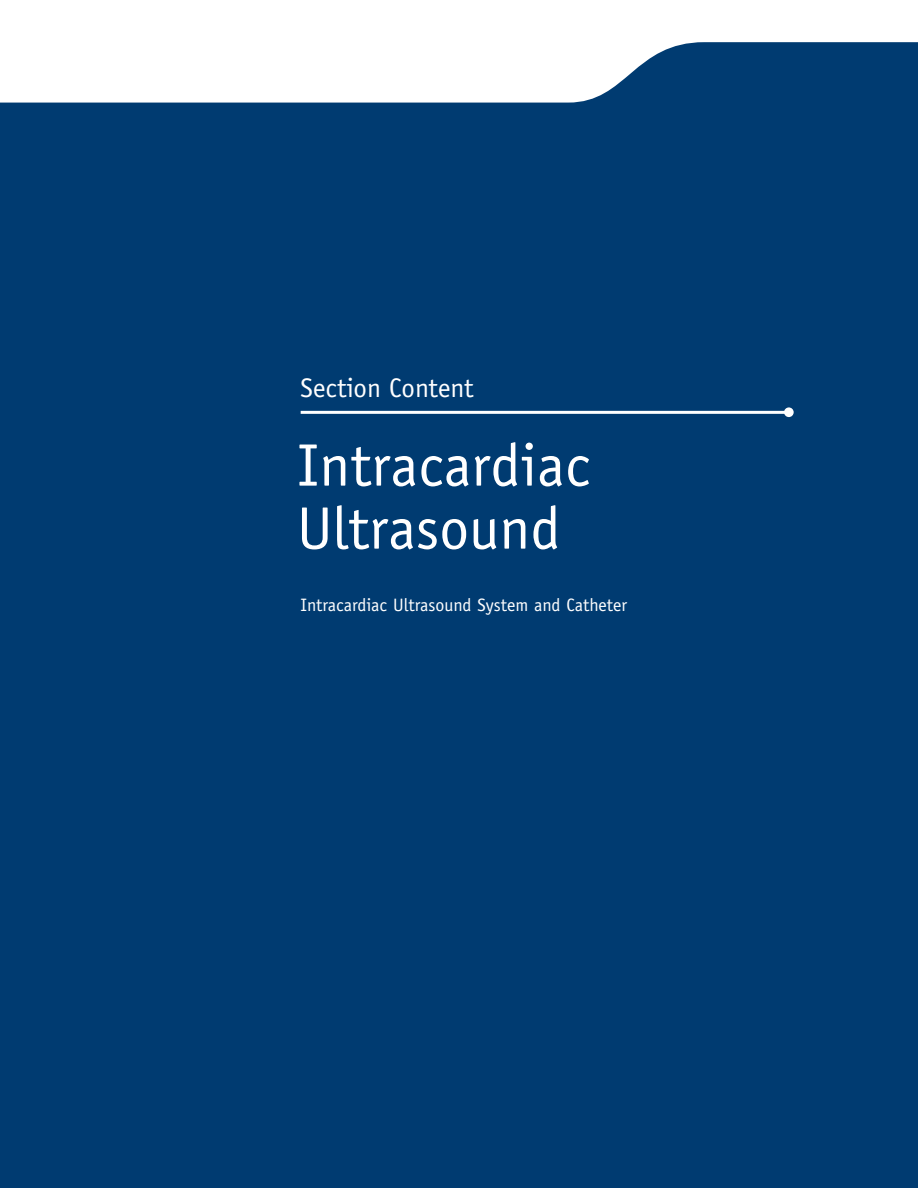
<style>
.page{position:relative;width:918px;height:1188px;background:#fff}
.page>*{position:absolute;margin:0;border:0;box-sizing:border-box;transform-origin:0 0}
.t1{font:60px/63px "Officina Sans";color:#fff}
.t2{font:27px "Officina Sans";color:#fff}
.t3{font:18px "Officina Sans";color:#fff}
</style>
<div class="page">
<div style="left:0;top:42px;width:918px;height:1146px;background:#003b71"></div>
<hr style="left:301px;top:411px;width:490px;height:3px;background:#fff">
<div style="left:784px;top:407px;width:10px;height:10px;background:#fff;border-radius:50%"></div>
<h2 class="t2" style="left:301px;top:372px;width:175px">Section Content</h2>
<h1 class="t1" style="left:297px;top:434px;width:295px">Intracardiac<br>Ultrasound</h1>
<p class="t3" style="left:301px;top:595px;width:328px">Intracardiac Ultrasound System and Catheter</p>
</div>
